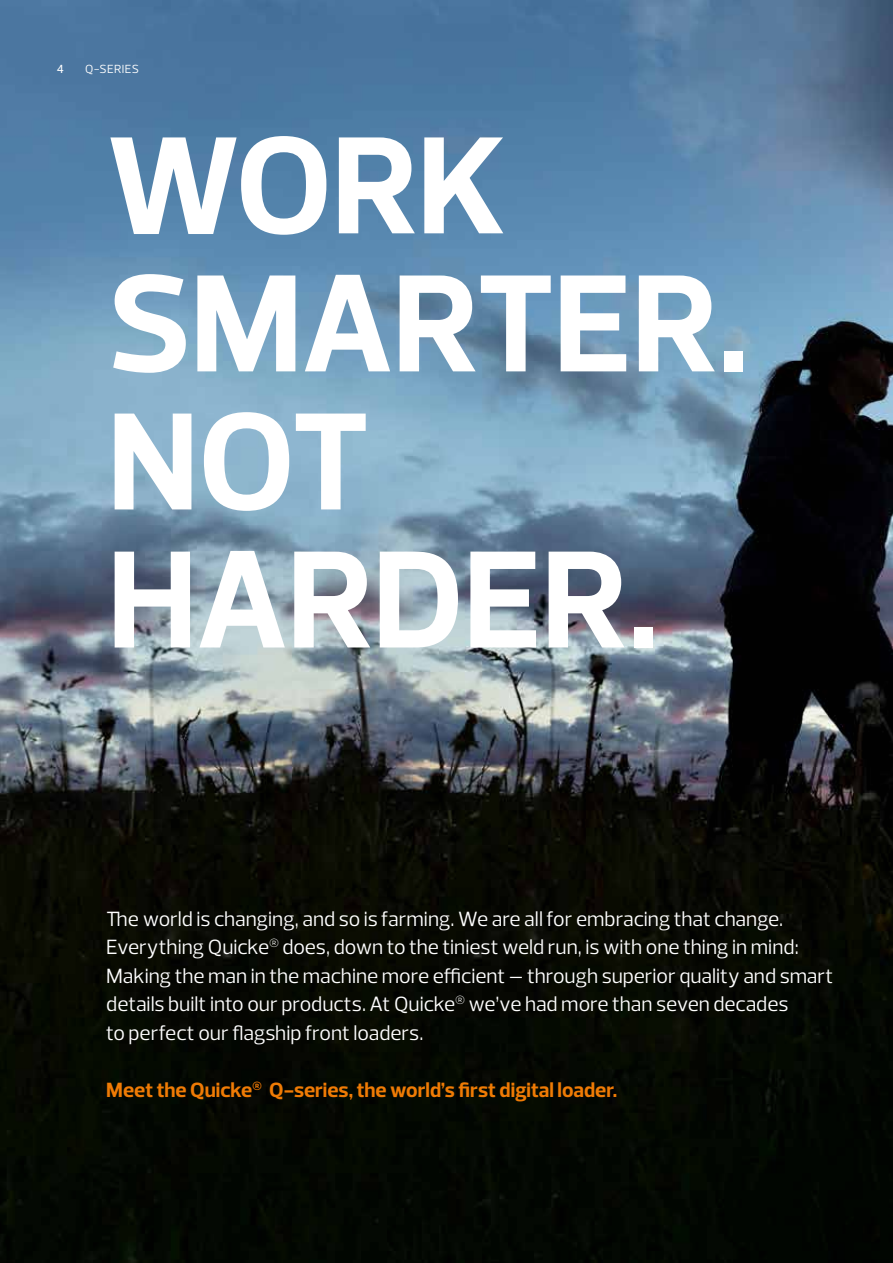
<style>
.page{position:relative;width:893px;height:1263px;background:#fff}
.page>*{position:absolute;margin:0;border:0;box-sizing:border-box;transform-origin:0 0}
.t1{font:700 141px/138px "Prelo";letter-spacing:-.01em;color:#fff}
.t2{font:21px/28.5px "Prelo";letter-spacing:-.005em;color:#fff}
.t3{font:700 21px "Prelo";color:#ef7b05}
.t4{font:12px "Prelo";letter-spacing:.03em;color:#fff}
.t5{font:500 12px "Prelo";color:#fff}
</style>
<div class="page">
<img style="left:0;top:0;width:893px;height:1263px">
<p class="t5" style="left:57px;top:61px;width:9px">4</p>
<p class="t4" style="left:85px;top:61px;width:55px">Q-SERIES</p>
<h1 class="t1" style="left:107px;top:118px;width:643px">WORK<br>SMARTER.<br>NOT<br>HARDER.</h1>
<p class="t2" style="left:106px;top:904px;width:729px">The world is changing, and so is farming. We are all for embracing that change.<br>Everything Quicke<sup>®</sup> does, down to the tiniest weld run, is with one thing in mind:<br>Making the man in the machine more efficient – through superior quality and smart details built into our products. At Quicke<sup>®</sup> we’ve had more than seven decades<br>to perfect our flagship front loaders.</p>
<p class="t3" style="left:106px;top:1077px;width:512px">Meet the Quicke<sup>®</sup> Q-series, the world’s first digital loader.</p>
</div>
